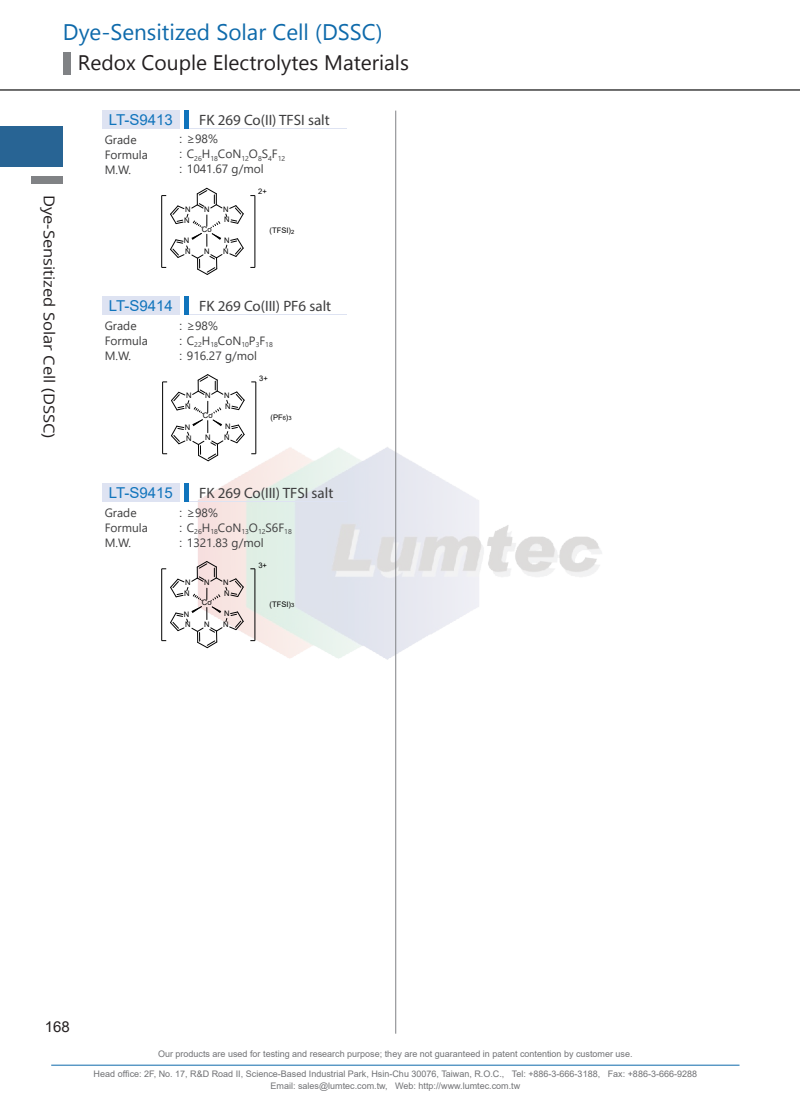
<style>
.page{position:relative;width:800px;height:1106px;background:#fff}
.page>*{position:absolute;margin:0;border:0;box-sizing:border-box;transform-origin:0 0}
.t1{font:22.5px "Microsoft New Tai Lue";color:#0e6aab}
.t2{font:21px "Microsoft New Tai Lue";color:#231f20}
.t3{font:15px "Myriad Pro";color:#3e3e3f}
.t4{font:15px "Open Sans";color:#231f20;scale:1.1 1}
.t5{font:15px "Arial";color:#1074bc}
.t6{font:15px "Arial";color:#231f20}
.t7{font:12px/15px "Segoe UI";color:#3e3e3f}
.t8{font:12px "Arial";color:#3e3e3f}
.t9{font:9px/12px "Arial";color:#717275;text-align:center}
.t10{font:7.65px "Arial";color:#030303}
.t11{font:7.05px "Segoe UI";color:#3e3e3f}
.s1{font-family:"Arial"}
.s2{font-size:5.7px}
</style>
<div class="page">
<img style="left:198px;top:446px;width:404px;height:214px">
<hr style="left:51px;top:1064px;width:688px;height:1px;background:#0e6aab">
<hr style="left:395px;top:111px;width:1px;height:922px;background:#808285">
<div style="left:0;top:126px;width:63px;height:41px;background:#286494"></div>
<div style="left:32px;top:176px;width:31px;height:7px;background:#808285"></div>
<div style="left:63px;top:52px;width:7px;height:22px;background:#808285"></div>
<hr style="left:0;top:90px;width:799px;height:1px;background:#3e3e3f">
<div style="left:102px;top:111px;width:77px;height:18px;background:#dee3f2"></div>
<div style="left:102px;top:296px;width:77px;height:19px;background:#dee3f2"></div>
<div style="left:102px;top:483px;width:77px;height:19px;background:#dee3f2"></div>
<hr style="left:185px;top:128px;width:162px;height:1px;background:#dee3f2">
<hr style="left:185px;top:314px;width:162px;height:1px;background:#dee3f2">
<hr style="left:185px;top:501px;width:162px;height:1px;background:#dee3f2">
<hr style="left:184px;top:111px;width:4px;height:18px;background:#1074bc">
<hr style="left:184px;top:296px;width:4px;height:19px;background:#1074bc">
<hr style="left:184px;top:483px;width:4px;height:19px;background:#1074bc">
<hr style="left:254px;top:195px;width:1px;height:72px;background:#030303">
<hr style="left:161px;top:195px;width:1px;height:72px;background:#030303">
<svg style="left:162px;top:188px;width:82px;height:87px"></svg>
<hr style="left:255px;top:382px;width:1px;height:72px;background:#030303">
<svg style="left:162px;top:374px;width:83px;height:87px"></svg>
<hr style="left:254px;top:569px;width:1px;height:71px;background:#030303">
<hr style="left:161px;top:569px;width:1px;height:71px;background:#030303">
<svg style="left:162px;top:561px;width:82px;height:87px"></svg>
<h1 class="t1" style="left:63px;top:19px;width:321px">Dye-Sensitized Solar Cell (DSSC)</h1>
<h2 class="t2" style="left:78px;top:50px;width:332px">Redox Couple Electrolytes Materials</h2>
<h3 class="t4" style="left:59px;top:195px;width:223px;rotate:90deg">Dye-Sensitized Solar Cell (DSSC)</h3>
<h3 class="t5" style="left:109px;top:110px;width:65px">LT-S9413</h3>
<h3 class="t7" style="left:105px;top:131px;width:45px">Grade<br>Formula<br>M.W.</h3>
<h3 class="t3" style="left:199px;top:111px;width:132px">FK 269 Co(II) TFSI salt</h3>
<h3 class="t7" style="left:179px;top:131px;width:40px"><span class="s1">:</span> ≥98%</h3>
<h3 class="t8" style="left:179px;top:146px;width:5px">:</h3>
<h3 class="t7" style="left:179px;top:161px;width:86px"><span class="s1">:</span> 1041.67 g/mol</h3>
<p class="t11" style="left:187px;top:151px;width:100px"><sup>C</sup>26<sup>H</sup>18<sup>CoN</sup>12<sup>O</sup>8<sup>S</sup>4<sup>F</sup>12</p>
<p class="t10" style="left:185px;top:204px;width:7px">N</p>
<p class="t10" style="left:204px;top:204px;width:7px">N</p>
<p class="t10" style="left:223px;top:204px;width:7px">N</p>
<p class="t10" style="left:184px;top:215px;width:7px">N</p>
<p class="t10" style="left:185px;top:246px;width:7px">N</p>
<p class="t10" style="left:204px;top:246px;width:7px">N</p>
<p class="t10" style="left:223px;top:246px;width:7px">N</p>
<p class="t10" style="left:224px;top:214px;width:7px">N</p>
<p class="t10" style="left:202px;top:224px;width:11px">Co</p>
<p class="t10" style="left:224px;top:235px;width:7px">N</p>
<p class="t10" style="left:184px;top:235px;width:7px">N</p>
<p class="t10" style="left:258px;top:186px;width:10px">2+</p>
<p class="t10" style="left:269px;top:225px;width:26px">(TFSI)<span class="s2">2</span></p>
<h3 class="t5" style="left:109px;top:296px;width:65px">LT-S9414</h3>
<h3 class="t7" style="left:105px;top:317px;width:45px">Grade<br>Formula<br>M.W.</h3>
<h3 class="t3" style="left:199px;top:297px;width:133px">FK 269 Co(III) PF6 salt</h3>
<h3 class="t7" style="left:179px;top:317px;width:40px"><span class="s1">:</span> ≥98%</h3>
<h3 class="t8" style="left:179px;top:332px;width:5px">:</h3>
<h3 class="t7" style="left:179px;top:347px;width:80px"><span class="s1">:</span> 916.27 g/mol</h3>
<p class="t11" style="left:187px;top:338px;width:87px"><sup>C</sup>22<sup>H</sup>18<sup>CoN</sup>10<sup>P</sup>3<sup>F</sup>18</p>
<p class="t10" style="left:186px;top:390px;width:7px">N</p>
<p class="t10" style="left:205px;top:390px;width:7px">N</p>
<p class="t10" style="left:224px;top:390px;width:7px">N</p>
<p class="t10" style="left:185px;top:401px;width:7px">N</p>
<p class="t10" style="left:186px;top:432px;width:7px">N</p>
<p class="t10" style="left:205px;top:432px;width:7px">N</p>
<p class="t10" style="left:224px;top:432px;width:7px">N</p>
<p class="t10" style="left:225px;top:401px;width:7px">N</p>
<p class="t10" style="left:203px;top:410px;width:11px">Co</p>
<p class="t10" style="left:225px;top:421px;width:7px">N</p>
<p class="t10" style="left:185px;top:422px;width:7px">N</p>
<p class="t10" style="left:259px;top:373px;width:10px">3+</p>
<p class="t10" style="left:270px;top:412px;width:23px">(PF<span class="s2">6</span>)<span class="s2">3</span></p>
<h3 class="t5" style="left:109px;top:482px;width:65px">LT-S9415</h3>
<h3 class="t3" style="left:199px;top:483px;width:136px">FK 269 Co(III) TFSI salt</h3>
<h3 class="t7" style="left:105px;top:504px;width:45px">Grade<br>Formula<br>M.W.</h3>
<h3 class="t7" style="left:179px;top:504px;width:40px"><span class="s1">:</span> ≥98%</h3>
<h3 class="t8" style="left:179px;top:519px;width:5px">:</h3>
<h3 class="t7" style="left:179px;top:534px;width:86px"><span class="s1">:</span> 1321.83 g/mol</h3>
<p class="t11" style="left:187px;top:524px;width:106px"><sup>C</sup>26<sup>H</sup>18<sup>CoN</sup>13<sup>O</sup>12<sup>S6F</sup>18</p>
<p class="t10" style="left:185px;top:577px;width:7px">N</p>
<p class="t10" style="left:204px;top:577px;width:7px">N</p>
<p class="t10" style="left:223px;top:577px;width:7px">N</p>
<p class="t10" style="left:184px;top:588px;width:7px">N</p>
<p class="t10" style="left:185px;top:619px;width:7px">N</p>
<p class="t10" style="left:204px;top:619px;width:7px">N</p>
<p class="t10" style="left:223px;top:619px;width:7px">N</p>
<p class="t10" style="left:224px;top:587px;width:7px">N</p>
<p class="t10" style="left:202px;top:597px;width:11px">Co</p>
<p class="t10" style="left:224px;top:608px;width:7px">N</p>
<p class="t10" style="left:184px;top:608px;width:7px">N</p>
<p class="t10" style="left:258px;top:559px;width:10px">3+</p>
<p class="t10" style="left:269px;top:598px;width:26px">(TFSI)<span class="s2">3</span></p>
<h3 class="t6" style="left:45px;top:1016px;width:27px">168</h3>
<p class="t9" style="left:158px;top:1048px;width:476px">Our products are used for testing and research purpose; they are not guaranteed in patent contention by customer use.</p>
<p class="t9" style="left:94px;top:1068px;width:604px">Head office: 2F, No. 17, R&amp;D Road II, Science-Based Industrial Park, Hsin-Chu 30076, Taiwan, R.O.C., Tel: +886-3-666-3188, Fax: +886-3-666-9288<br>Email: sales@lumtec.com.tw, Web: http://www.lumtec.com.tw</p>
</div>
